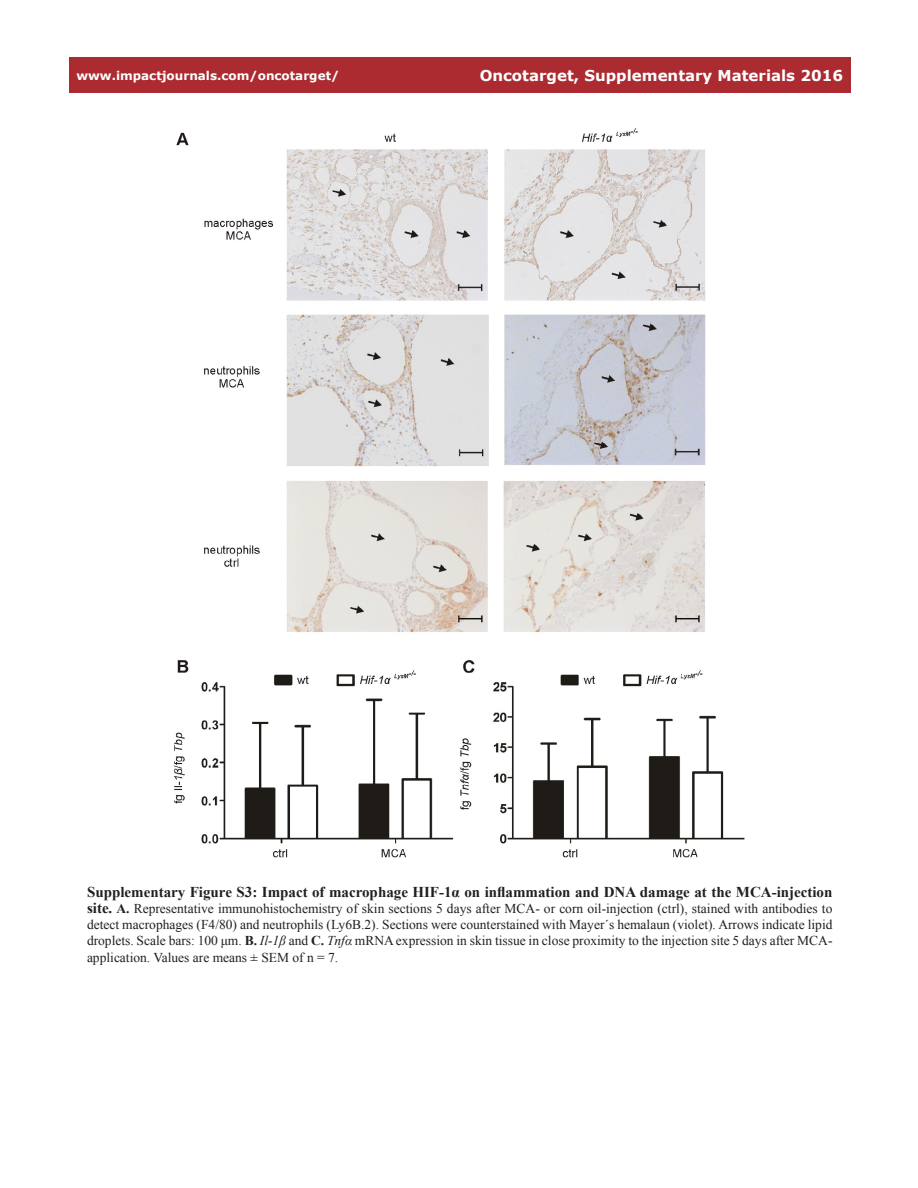
<style>
.page{position:relative;width:918px;height:1188px;background:#fff}
.page>*{position:absolute;margin:0;border:0;box-sizing:border-box;transform-origin:0 0}
.t1{font:700 15px "Times New Roman";color:#231f20}
.t2{font:700 15px "Verdana";color:#fff}
.t3{font:13.5px/16.2px "Times New Roman";color:#231f20;text-align:justify}
.t4{font:700 12px "Verdana";color:#fff}
.s1{font-weight:700;font-size:15px}
.s2{font-weight:700}
.s3{font-style:italic}
</style>
<div class="page">
<div style="left:69px;top:57px;width:781px;height:36px;background:#ac2b31"></div>
<img style="left:174px;top:128px;width:571px;height:730px">
<p class="t4" style="left:76px;top:67px;width:264px">www.impactjournals.com/oncotarget/</p>
<p class="t2" style="left:480px;top:65px;width:365px">Oncotarget, Supplementary Materials 2016</p>
<p class="t1" style="left:87px;top:881px;width:747px">Supplementary Figure S3: Impact of macrophage HIF-1α on inflammation and DNA damage at the MCA-injection</p>
<p class="t3" style="left:87px;top:900px;width:747px"><span class="s1">site.</span> <span class="s2">A.</span> Representative immunohistochemistry of skin sections 5 days after MCA- or corn oil-injection (ctrl), stained with antibodies to detect macrophages (F4/80) and neutrophils (Ly6B.2). Sections were counterstained with Mayer´s hemalaun (violet). Arrows indicate lipid droplets. Scale bars: 100 μm. <span class="s2">B.</span> <span class="s3">Il-1β</span> and <span class="s2">C.</span> <span class="s3">Tnfα</span> mRNA expression in skin tissue in close proximity to the injection site 5 days after MCA&shy;application. Values are means ± SEM of n = 7.</p>
</div>
